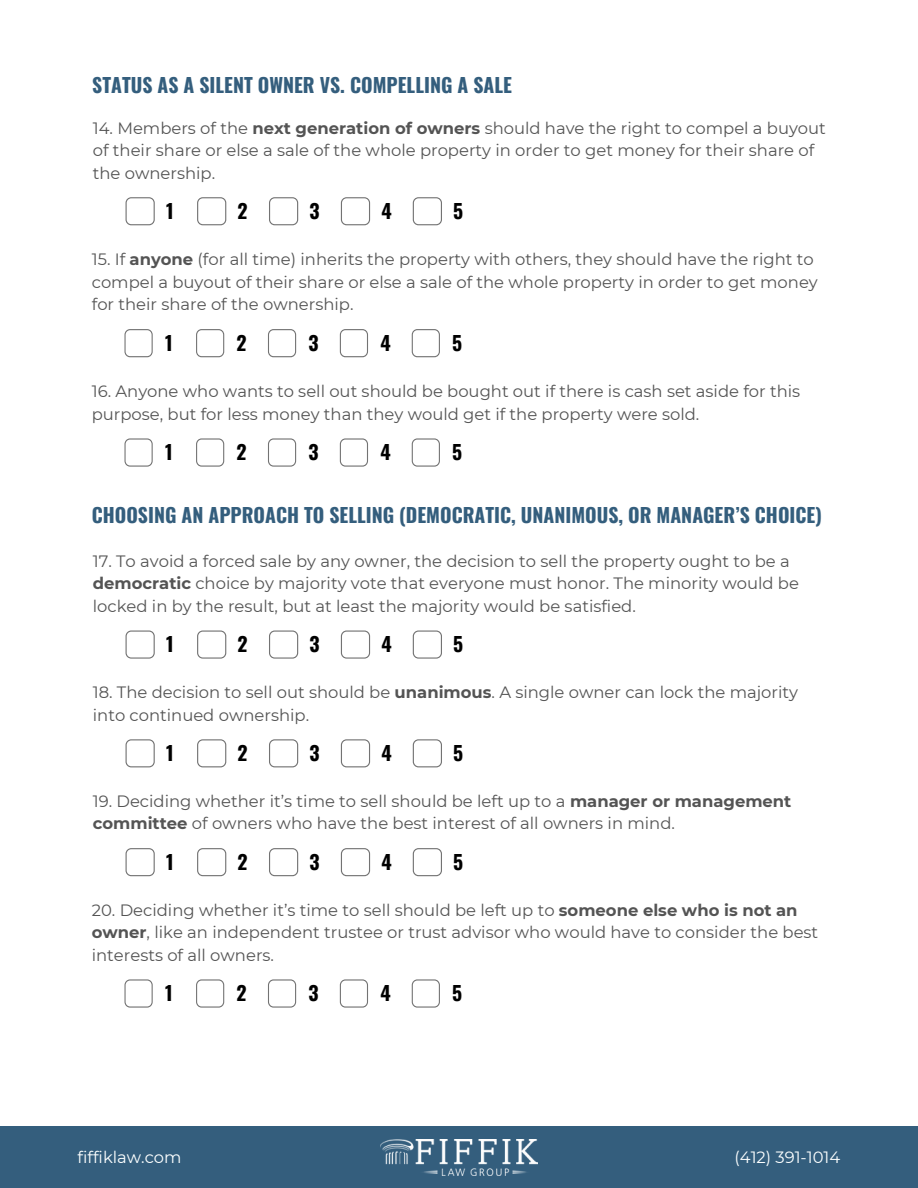
<style>
.page{position:relative;width:918px;height:1188px;background:#fff}
.page>*{position:absolute;margin:0;border:0;box-sizing:border-box;transform-origin:0 0}
.t1{font:700 19.65px "Oswald";color:#345e7d}
.t2{font:700 19.65px "Oswald";color:#000}
.t3{font:16.35px/22.5px "Montserrat";color:#545454}
.t4{font:16.35px "Montserrat";color:#fcffff}
.s1{font-weight:700}
</style>
<div class="page">
<div style="left:0;top:1126px;width:918px;height:62px;background:#345e7d"></div>
<img style="left:380px;top:1140px;width:158px;height:36px">
<svg style="left:126px;top:197px;width:29px;height:28px"></svg>
<svg style="left:197px;top:197px;width:29px;height:28px"></svg>
<svg style="left:269px;top:197px;width:29px;height:28px"></svg>
<svg style="left:341px;top:197px;width:29px;height:28px"></svg>
<svg style="left:413px;top:197px;width:29px;height:28px"></svg>
<svg style="left:124px;top:329px;width:29px;height:28px"></svg>
<svg style="left:196px;top:329px;width:28px;height:28px"></svg>
<svg style="left:268px;top:329px;width:28px;height:28px"></svg>
<svg style="left:340px;top:329px;width:28px;height:28px"></svg>
<svg style="left:412px;top:329px;width:28px;height:28px"></svg>
<svg style="left:124px;top:438px;width:29px;height:29px"></svg>
<svg style="left:196px;top:438px;width:28px;height:29px"></svg>
<svg style="left:268px;top:438px;width:28px;height:29px"></svg>
<svg style="left:340px;top:438px;width:28px;height:29px"></svg>
<svg style="left:412px;top:438px;width:28px;height:29px"></svg>
<svg style="left:126px;top:630px;width:29px;height:29px"></svg>
<svg style="left:197px;top:630px;width:29px;height:29px"></svg>
<svg style="left:269px;top:630px;width:29px;height:29px"></svg>
<svg style="left:341px;top:630px;width:29px;height:29px"></svg>
<svg style="left:413px;top:630px;width:29px;height:29px"></svg>
<svg style="left:126px;top:739px;width:29px;height:28px"></svg>
<svg style="left:197px;top:739px;width:29px;height:28px"></svg>
<svg style="left:269px;top:739px;width:29px;height:28px"></svg>
<svg style="left:341px;top:739px;width:29px;height:28px"></svg>
<svg style="left:413px;top:739px;width:29px;height:28px"></svg>
<svg style="left:126px;top:848px;width:29px;height:28px"></svg>
<svg style="left:197px;top:848px;width:29px;height:28px"></svg>
<svg style="left:269px;top:848px;width:29px;height:28px"></svg>
<svg style="left:341px;top:848px;width:29px;height:28px"></svg>
<svg style="left:413px;top:848px;width:29px;height:28px"></svg>
<svg style="left:124px;top:979px;width:29px;height:29px"></svg>
<svg style="left:196px;top:979px;width:28px;height:29px"></svg>
<svg style="left:268px;top:979px;width:28px;height:29px"></svg>
<svg style="left:340px;top:979px;width:28px;height:29px"></svg>
<svg style="left:412px;top:979px;width:28px;height:29px"></svg>
<p class="t1" style="left:92px;top:69px;width:421px">STATUS AS A SILENT OWNER VS. COMPELLING A SALE</p>
<p class="t3" style="left:93px;top:116px;width:735px">14. Members of the <span class="s1">next generation of owners</span> should have the right to compel a buyout of their share or else a sale of the whole property in order to get money for their share of the ownership.</p>
<p class="t2" style="left:166px;top:195px;width:9px">1</p>
<p class="t2" style="left:238px;top:195px;width:12px">2</p>
<p class="t2" style="left:310px;top:195px;width:12px">3</p>
<p class="t2" style="left:381px;top:195px;width:12px">4</p>
<p class="t2" style="left:453px;top:195px;width:12px">5</p>
<p class="t3" style="left:92px;top:248px;width:728px">15. If <span class="s1">anyone</span> (for all time) inherits the property with others, they should have the right to compel a buyout of their share or else a sale of the whole property in order to get money for their share of the ownership.</p>
<p class="t2" style="left:165px;top:327px;width:9px">1</p>
<p class="t2" style="left:237px;top:327px;width:12px">2</p>
<p class="t2" style="left:308px;top:327px;width:12px">3</p>
<p class="t2" style="left:380px;top:327px;width:12px">4</p>
<p class="t2" style="left:452px;top:327px;width:12px">5</p>
<p class="t3" style="left:92px;top:380px;width:710px">16. Anyone who wants to sell out should be bought out if there is cash set aside for this purpose, but for less money than they would get if the property were sold.</p>
<p class="t2" style="left:165px;top:437px;width:9px">1</p>
<p class="t2" style="left:237px;top:437px;width:12px">2</p>
<p class="t2" style="left:308px;top:437px;width:12px">3</p>
<p class="t2" style="left:380px;top:437px;width:12px">4</p>
<p class="t2" style="left:452px;top:437px;width:12px">5</p>
<p class="t1" style="left:92px;top:500px;width:732px">CHOOSING AN APPROACH TO SELLING (DEMOCRATIC, UNANIMOUS, OR MANAGER’S CHOICE)</p>
<p class="t3" style="left:93px;top:550px;width:708px">17. To avoid a forced sale by any owner, the decision to sell the property ought to be a <span class="s1">democratic</span> choice by majority vote that everyone must honor. The minority would be locked in by the result, but at least the majority would be satisfied.</p>
<p class="t2" style="left:166px;top:629px;width:9px">1</p>
<p class="t2" style="left:238px;top:629px;width:12px">2</p>
<p class="t2" style="left:310px;top:629px;width:12px">3</p>
<p class="t2" style="left:381px;top:629px;width:12px">4</p>
<p class="t2" style="left:453px;top:629px;width:12px">5</p>
<p class="t3" style="left:93px;top:681px;width:707px">18. The decision to sell out should be <span class="s1">unanimous</span>. A single owner can lock the majority into continued ownership.</p>
<p class="t2" style="left:166px;top:738px;width:9px">1</p>
<p class="t2" style="left:238px;top:738px;width:12px">2</p>
<p class="t2" style="left:310px;top:738px;width:12px">3</p>
<p class="t2" style="left:381px;top:738px;width:12px">4</p>
<p class="t2" style="left:453px;top:738px;width:12px">5</p>
<p class="t3" style="left:93px;top:790px;width:700px">19. Deciding whether it’s time to sell should be left up to a <span class="s1">manager or management committee</span> of owners who have the best interest of all owners in mind.</p>
<p class="t2" style="left:166px;top:846px;width:9px">1</p>
<p class="t2" style="left:238px;top:846px;width:12px">2</p>
<p class="t2" style="left:310px;top:846px;width:12px">3</p>
<p class="t2" style="left:381px;top:846px;width:12px">4</p>
<p class="t2" style="left:453px;top:846px;width:12px">5</p>
<p class="t3" style="left:92px;top:899px;width:728px">20. Deciding whether it’s time to sell should be left up to <span class="s1">someone else who is not an owner</span>, like an independent trustee or trust advisor who would have to consider the best interests of all owners.</p>
<p class="t2" style="left:165px;top:978px;width:9px">1</p>
<p class="t2" style="left:237px;top:978px;width:12px">2</p>
<p class="t2" style="left:308px;top:978px;width:12px">3</p>
<p class="t2" style="left:380px;top:978px;width:12px">4</p>
<p class="t2" style="left:452px;top:978px;width:12px">5</p>
<p class="t4" style="left:78px;top:1147px;width:105px">fiffiklaw.com</p>
<p class="t4" style="left:735px;top:1147px;width:107px">(412) 391-1014</p>
</div>
